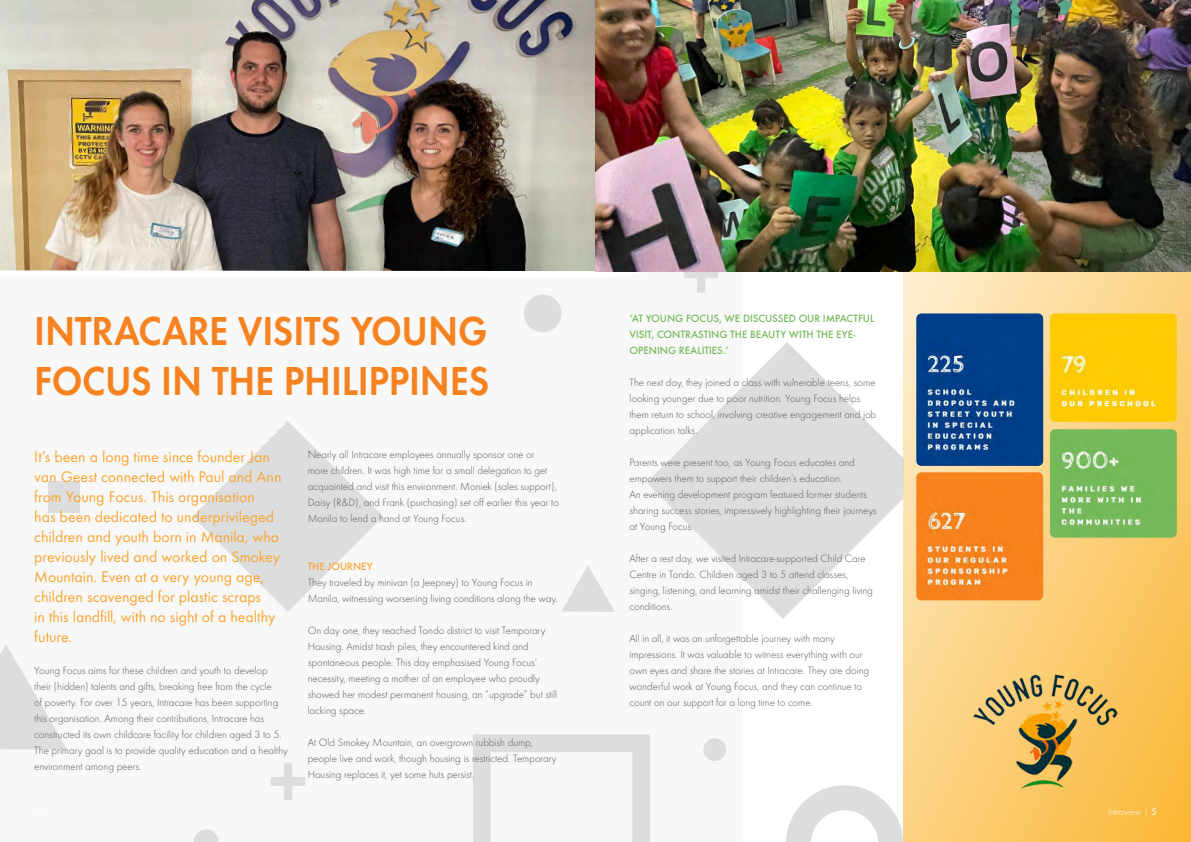
<style>
.page{position:relative;width:1191px;height:842px;background:#fff}
.page>*{position:absolute;margin:0;border:0;box-sizing:border-box;transform-origin:0 0}
.t1{font:700 79.6px "Futura Round";color:#dcdddf;scale:.92 1}
.t2{font:600 42px/50px "Futura Round";letter-spacing:-.01em;color:#f78320;scale:.92 1}
.t3{font:16px/20px "Futura Round";letter-spacing:-.005em;color:#faa633}
.t4{font:300 11px/16px "Futura Round";letter-spacing:-.005em;color:#57585a}
.t5{font:500 11px/16px "Futura Round";letter-spacing:-.005em;color:#76b95c}
.t6{font:500 11px "Futura Round";letter-spacing:-.005em;color:#faa633}
.t7{font:300 10px "Futura Round";color:#fff}
.s1{font-weight:400}
</style>
<div class="page">
<div style="left:0;top:271px;width:743px;height:571px;background:#f8f8f8"></div>
<svg style="left:193px;top:421px;width:190px;height:191px"></svg>
<div style="left:524px;top:295px;width:37px;height:37px;background:#dcdddf;border-radius:50%"></div>
<svg style="left:473px;top:734px;width:177px;height:108px"></svg>
<svg style="left:0;top:644px;width:67px;height:106px"></svg>
<svg style="left:562px;top:566px;width:53px;height:46px"></svg>
<svg style="left:193px;top:829px;width:26px;height:13px"></svg>
<div style="left:48px;top:481px;width:31px;height:32px;background:#dcdddf"></div>
<svg style="left:786px;top:785px;width:117px;height:57px"></svg>
<svg style="left:647px;top:342px;width:256px;height:277px;fill:#dcdddf"></svg>
<svg style="left:903px;top:271px;width:288px;height:571px;background:#face7a"></svg>
<div style="left:703px;top:738px;width:23px;height:23px;background:#dcdddf;border-radius:50%"></div>
<img style="left:916px;top:313px;width:127px;height:153px">
<img style="left:916px;top:472px;width:127px;height:128px">
<img style="left:1049px;top:313px;width:127px;height:109px">
<img style="left:1049px;top:429px;width:127px;height:109px">
<img style="left:965px;top:657px;width:163px;height:139px">
<img style="left:0;top:0;width:750px;height:272px">
<img style="left:595px;top:0;width:596px;height:271px">
<h2 class="t2" style="left:34px;top:302px;width:496px">INTRACARE VISITS YOUNG<br>FOCUS IN THE PHILIPPINES</h2>
<p class="t3" style="left:34px;top:445px;width:249px">It’s been a long time since founder Jan van Geest connected with Paul and Ann from Young Focus. This organisation<br>has been dedicated to underprivileged children and youth born in Manila, who previously lived and worked on Smokey Mountain. Even at a very young age, children scavenged for plastic scraps<br>in this landfill, with no sight of a healthy future.</p>
<p class="t4" style="left:34px;top:662px;width:255px">Young Focus aims for these children and youth to develop<br>their (hidden) talents and gifts, breaking free from the cycle<br>of poverty. For over 15 years, Intracare has been supporting this organisation. Among their contributions, Intracare has constructed its own childcare facility for children aged 3 to 5.<br>The primary goal is to provide quality education and a healthy environment among peers.</p>
<p class="t4" style="left:308px;top:446px;width:253px">Nearly all Intracare employees annually sponsor one or<br>more children. It was high time for a small delegation to get acquainted and visit this environment. Moniek (sales support), Daisy (R&amp;D), and Frank (purchasing) set off earlier this year to Manila to lend a hand at Young Focus.</p>
<p class="t6" style="left:308px;top:558px;width:66px">THE JOURNEY</p>
<p class="t4" style="left:308px;top:574px;width:252px">They traveled by minivan (a Jeepney) to Young Focus in<br>Manila, witnessing worsening living conditions along the way.</p>
<p class="t4" style="left:308px;top:622px;width:251px">On day one, they reached Tondo district to visit Temporary Housing. Amidst trash piles, they encountered kind and spontaneous people. This day emphasised Young Focus’ necessity, meeting a mother of an employee who proudly showed her modest permanent housing, an “upgrade” but still lacking space.</p>
<p class="t4" style="left:308px;top:734px;width:250px">At Old Smokey Mountain, an overgrown rubbish dump, people live and work, though housing is restricted. Temporary<br>Housing replaces it, yet some huts persist.</p>
<h1 class="t1" style="left:266px;top:720px;width:49px">+</h1>
<h1 class="t1" style="left:679px;top:212px;width:49px">+</h1>
<p class="t5" style="left:629px;top:309px;width:246px">‘AT YOUNG FOCUS, WE DISCUSSED OUR IMPACTFUL<br>VISIT, CONTRASTING THE BEAUTY WITH THE EYE-<br>OPENING REALITIES.’</p>
<p class="t4" style="left:629px;top:374px;width:248px">The next day, they joined a class with vulnerable teens, some looking younger due to poor nutrition. Young Focus helps them return to school, involving creative engagement and job application talks.</p>
<p class="t4" style="left:629px;top:454px;width:249px">Parents were present too, as Young Focus educates and empowers them to support their children’s education.<br>An evening development program featured former students sharing success stories, impressively highlighting their journeys at Young Focus.</p>
<p class="t4" style="left:629px;top:550px;width:245px">After a rest day, we visited Intracare-supported Child Care Centre in Tondo. Children aged 3 to 5 attend classes, singing, listening, and learning amidst their challenging living conditions.</p>
<p class="t4" style="left:629px;top:630px;width:241px">All in all, it was an unforgettable journey with many impressions. It was valuable to witness everything with our own eyes and share the stories at Intracare. They are doing wonderful work at Young Focus, and they can continue to count on our support for a long time to come.</p>
<p class="t7" style="left:1108px;top:805px;width:50px">Intraview | <span class="s1">5</span></p>
</div>
